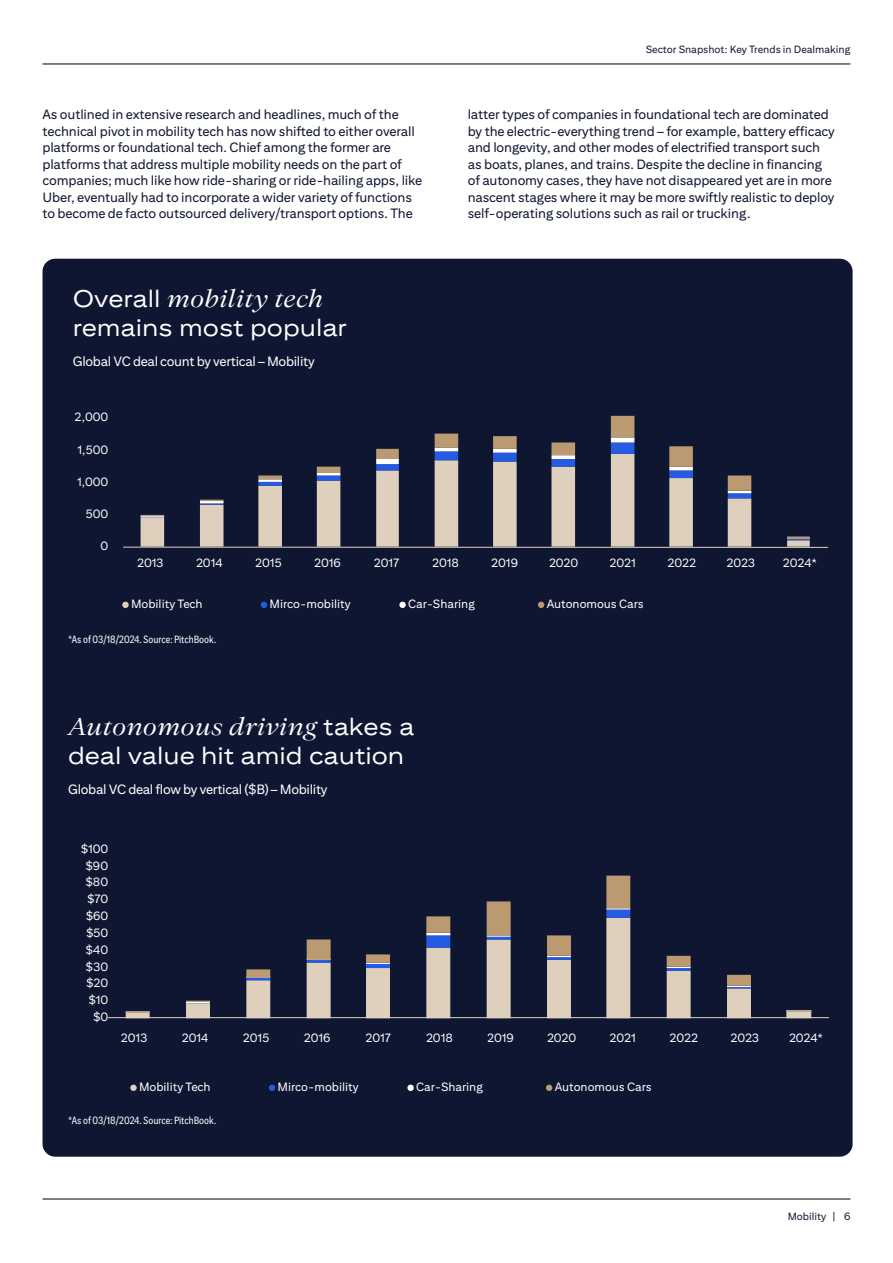
<style>
.page{position:relative;width:893px;height:1263px;background:#fff}
.page>*{position:absolute;margin:0;border:0;box-sizing:border-box;transform-origin:0 0}
.t1{font:italic 24px "Citi Serif Display";color:#fff}
.t2{font:24px "Citi Sans Display";color:#fff}
.t3{font:13.5px/16.5px "Citi Sans Text";letter-spacing:-.01em;color:#0f1632}
.t4{font:13.5px "Citi Sans Text";letter-spacing:-.02em;color:#fff}
.t5{font:12px/16.8px "Citi Sans Text";letter-spacing:-.01em;color:#fff;text-align:right}
.t6{font:condensed 10.5px "Citi Sans";color:#fff}
.t7{font:10.5px "Citi Sans Text";color:#0f1632}
.s1{font-family:"Citi Sans Display";font-style:normal}
</style>
<div class="page">
<hr style="left:43px;top:64px;width:807px;height:1px;background:#000">
<hr style="left:43px;top:1199px;width:807px;height:1px;background:#000">
<div style="left:43px;top:259px;width:810px;height:898px;background:#0f1632;border-radius:13px"></div>
<svg style="left:126px;top:1013px;width:685px;height:4px"></svg>
<svg style="left:126px;top:876px;width:685px;height:137px"></svg>
<hr style="left:108px;top:1017px;width:721px;height:1px;background:#dfd0be">
<div style="left:130px;top:1084px;width:7px;height:7px;background:#dfd0be;border-radius:50%"></div>
<div style="left:269px;top:1084px;width:6px;height:7px;background:#255be3;border-radius:50%"></div>
<div style="left:407px;top:1084px;width:7px;height:7px;background:#fff;border-radius:50%"></div>
<div style="left:546px;top:1084px;width:6px;height:7px;background:#bb9a71;border-radius:50%"></div>
<svg style="left:141px;top:540px;width:669px;height:7px"></svg>
<svg style="left:141px;top:416px;width:669px;height:123px"></svg>
<hr style="left:123px;top:547px;width:705px;height:1px;background:#dfd0be">
<div style="left:122px;top:602px;width:7px;height:6px;background:#dfd0be;border-radius:50%"></div>
<svg style="left:261px;top:602px;width:6px;height:6px"></svg>
<div style="left:399px;top:602px;width:7px;height:6px;background:#fff;border-radius:50%"></div>
<svg style="left:538px;top:602px;width:6px;height:6px"></svg>
<p class="t3" style="left:43px;top:106px;width:381px">As outlined in extensive research and headlines, much of the technical pivot in mobility tech has now shifted to either overall platforms or foundational tech. Chief among the former are platforms that address multiple mobility needs on the part of companies; much like how ride-sharing or ride-hailing apps, like Uber, eventually had to incorporate a wider variety of functions to become de facto outsourced delivery/transport options. The</p>
<h1 class="t1" style="left:73px;top:285px;width:252px"><span class="s1">Overall</span> mobility tech</h1>
<h1 class="t2" style="left:73px;top:314px;width:276px">remains most popular</h1>
<p class="t4" style="left:73px;top:353px;width:244px">Global VC deal count by vertical – Mobility</p>
<p class="t5" style="left:74px;top:408px;width:35px">2,000</p>
<p class="t5" style="left:78px;top:441px;width:32px">1,500</p>
<p class="t5" style="left:77px;top:473px;width:32px">1,000</p>
<p class="t5" style="left:86px;top:505px;width:24px">500</p>
<p class="t5" style="left:100px;top:537px;width:9px">0</p>
<p class="t7" style="left:646px;top:43px;width:206px">Sector Snapshot: Key Trends in Dealmaking</p>
<p class="t3" style="left:468px;top:106px;width:369px">latter types of companies in foundational tech are dominated by the electric-everything trend – for example, battery efficacy and longevity, and other modes of electrified transport such as boats, planes, and trains. Despite the decline in financing of autonomy cases, they have not disappeared yet are in more nascent stages where it may be more swiftly realistic to deploy self-operating solutions such as rail or trucking.</p>
<p class="t5" style="left:137px;top:554px;width:28px">2013</p>
<p class="t5" style="left:196px;top:554px;width:28px">2014</p>
<p class="t5" style="left:255px;top:554px;width:28px">2015</p>
<p class="t5" style="left:314px;top:554px;width:28px">2016</p>
<p class="t5" style="left:374px;top:554px;width:27px">2017</p>
<p class="t5" style="left:432px;top:554px;width:28px">2018</p>
<p class="t5" style="left:491px;top:554px;width:28px">2019</p>
<p class="t5" style="left:549px;top:554px;width:31px">2020</p>
<p class="t5" style="left:610px;top:554px;width:28px">2021</p>
<p class="t5" style="left:668px;top:554px;width:30px">2022</p>
<p class="t5" style="left:726px;top:554px;width:30px">2023</p>
<p class="t5" style="left:783px;top:554px;width:35px">2024*</p>
<p class="t5" style="left:131px;top:595px;width:73px">Mobility Tech</p>
<p class="t5" style="left:270px;top:595px;width:83px">Mirco-mobility</p>
<p class="t5" style="left:408px;top:595px;width:68px">Car-Sharing</p>
<p class="t5" style="left:547px;top:595px;width:98px">Autonomous Cars</p>
<p class="t6" style="left:68px;top:634px;width:150px">*As of 03/18/2024. Source: PitchBook.</p>
<h1 class="t1" style="left:68px;top:712px;width:348px">Autonomous driving <span class="s1">takes a</span></h1>
<h1 class="t2" style="left:68px;top:741px;width:338px">deal value hit amid caution</h1>
<p class="t4" style="left:68px;top:781px;width:261px">Global VC deal flow by vertical ($B) – Mobility</p>
<p class="t5" style="left:81px;top:840px;width:29px">$100 $90 $80 $70 $60 $50 $40 $30 $20 $10 $0</p>
<p class="t5" style="left:121px;top:1029px;width:28px">2013</p>
<p class="t5" style="left:182px;top:1029px;width:28px">2014</p>
<p class="t5" style="left:243px;top:1029px;width:28px">2015</p>
<p class="t5" style="left:304px;top:1029px;width:28px">2016</p>
<p class="t5" style="left:366px;top:1029px;width:27px">2017</p>
<p class="t5" style="left:426px;top:1029px;width:28px">2018</p>
<p class="t5" style="left:487px;top:1029px;width:28px">2019</p>
<p class="t5" style="left:547px;top:1029px;width:31px">2020</p>
<p class="t5" style="left:610px;top:1029px;width:28px">2021</p>
<p class="t5" style="left:670px;top:1029px;width:30px">2022</p>
<p class="t5" style="left:731px;top:1029px;width:30px">2023</p>
<p class="t5" style="left:789px;top:1029px;width:35px">2024*</p>
<p class="t5" style="left:139px;top:1078px;width:73px">Mobility Tech</p>
<p class="t5" style="left:278px;top:1078px;width:83px">Mirco-mobility</p>
<p class="t5" style="left:416px;top:1078px;width:68px">Car-Sharing</p>
<p class="t5" style="left:555px;top:1078px;width:98px">Autonomous Cars</p>
<p class="t6" style="left:68px;top:1114px;width:150px">*As of 03/18/2024. Source: PitchBook.</p>
<p class="t7" style="left:788px;top:1210px;width:64px">Mobility | 6</p>
</div>
